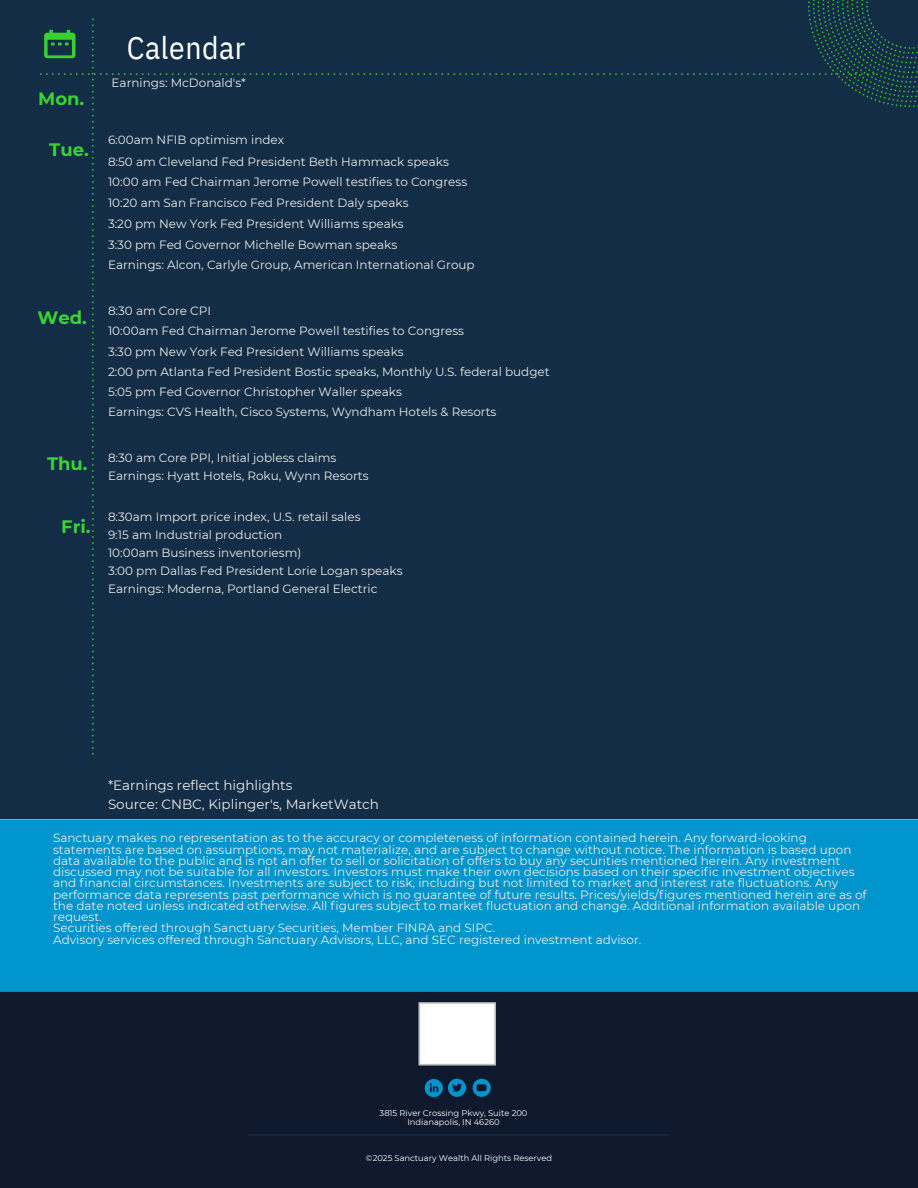
<style>
.page{position:relative;width:918px;height:1188px;background:#fff}
.page>*{position:absolute;margin:0;border:0;box-sizing:border-box;transform-origin:0 0}
.t1{font:31.5px "IBM Plex Sans Cond";letter-spacing:.015em;color:#fff}
.t2{font:700 18px "Montserrat";color:#38d430}
.t3{font:13.5px/19.2px "Montserrat";color:#eceae6}
.t4{font:12px/11.2px "Montserrat";color:#edeae6}
.t5{font:12px/18px "Montserrat";color:#eceae6}
.t6{font:8.4px/9px "Montserrat";color:#fff;text-align:center}
</style>
<div class="page">
<img style="left:0;top:0;width:918px;height:1188px">
<h1 class="t2" style="left:38px;top:87px;width:48px">Mon.</h1>
<h1 class="t2" style="left:49px;top:139px;width:41px">Tue.</h1>
<p class="t2" style="left:37px;top:306px;width:51px">Wed.</p>
<h1 class="t2" style="left:47px;top:453px;width:42px">Thu.</h1>
<h1 class="t2" style="left:61px;top:516px;width:31px">Fri.</h1>
<h1 class="t1" style="left:127px;top:26px;width:120px">Calendar</h1>
<h1 class="t5" style="left:112px;top:73px;width:136px">Earnings: McDonald's*</h1>
<h3 class="t5" style="left:108px;top:130px;width:343px;line-height:21.3px">6:00am NFIB optimism index<br>8:50 am Cleveland Fed President Beth Hammack speaks</h3>
<h3 class="t5" style="left:108px;top:171px;width:361px;line-height:21.3px">10:00 am Fed Chairman Jerome Powell testifies to Congress<br>10:20 am San Francisco Fed President Daly speaks</h3>
<h3 class="t5" style="left:108px;top:213px;width:297px;line-height:21.3px">3:20 pm New York Fed President Williams speaks<br>3:30 pm Fed Governor Michelle Bowman speaks</h3>
<h3 class="t5" style="left:108px;top:256px;width:368px">Earnings: Alcon, Carlyle Group, American International Group</h3>
<h2 class="t5" style="left:108px;top:301px;width:443px;line-height:20.2px">8:30 am Core CPI<br>10:00am Fed Chairman Jerome Powell testifies to Congress<br>3:30 pm New York Fed President Williams speaks<br>2:00 pm Atlanta Fed President Bostic speaks, Monthly U.S. federal budget 5:05 pm Fed Governor Christopher Waller speaks<br>Earnings: CVS Health, Cisco Systems, Wyndham Hotels &amp; Resorts</h2>
<h3 class="t5" style="left:108px;top:449px;width:262px">8:30 am Core PPI, Initial jobless claims<br>Earnings: Hyatt Hotels, Roku, Wynn Resorts</h3>
<h3 class="t5" style="left:108px;top:508px;width:296px">8:30am Import price index, U.S. retail sales<br>9:15 am Industrial production<br>10:00am Business inventoriesm)<br>3:00 pm Dallas Fed President Lorie Logan speaks Earnings: Moderna, Portland General Electric</h3>
<p class="t3" style="left:108px;top:776px;width:272px">*Earnings reflect highlights<br>Source: CNBC, Kiplinger's, MarketWatch</p>
<h3 class="t4" style="left:53px;top:833px;width:815px">Sanctuary makes no representation as to the accuracy or completeness of information contained herein. Any forward-looking statements are based on assumptions, may not materialize, and are subject to change without notice. The information is based upon data available to the public and is not an offer to sell or solicitation of offers to buy any securities mentioned herein. Any investment discussed may not be suitable for all investors. Investors must make their own decisions based on their specific investment objectives and financial circumstances. Investments are subject to risk, including but not limited to market and interest rate fluctuations. Any performance data represents past performance which is no guarantee of future results. Prices/yields/figures mentioned herein are as of the date noted unless indicated otherwise. All figures subject to market fluctuation and change. Additional information available upon request.<br>Securities offered through Sanctuary Securities, Member FINRA and SIPC.<br>Advisory services offered through Sanctuary Advisors, LLC, and SEC registered investment advisor.</h3>
<h3 class="t6" style="left:380px;top:1108px;width:149px">3815 River Crossing Pkwy, Suite 200<br>Indianapolis, IN 46260</h3>
<h3 class="t6" style="left:366px;top:1154px;width:188px">©2025 Sanctuary Wealth All Rights Reserved</h3>
</div>
